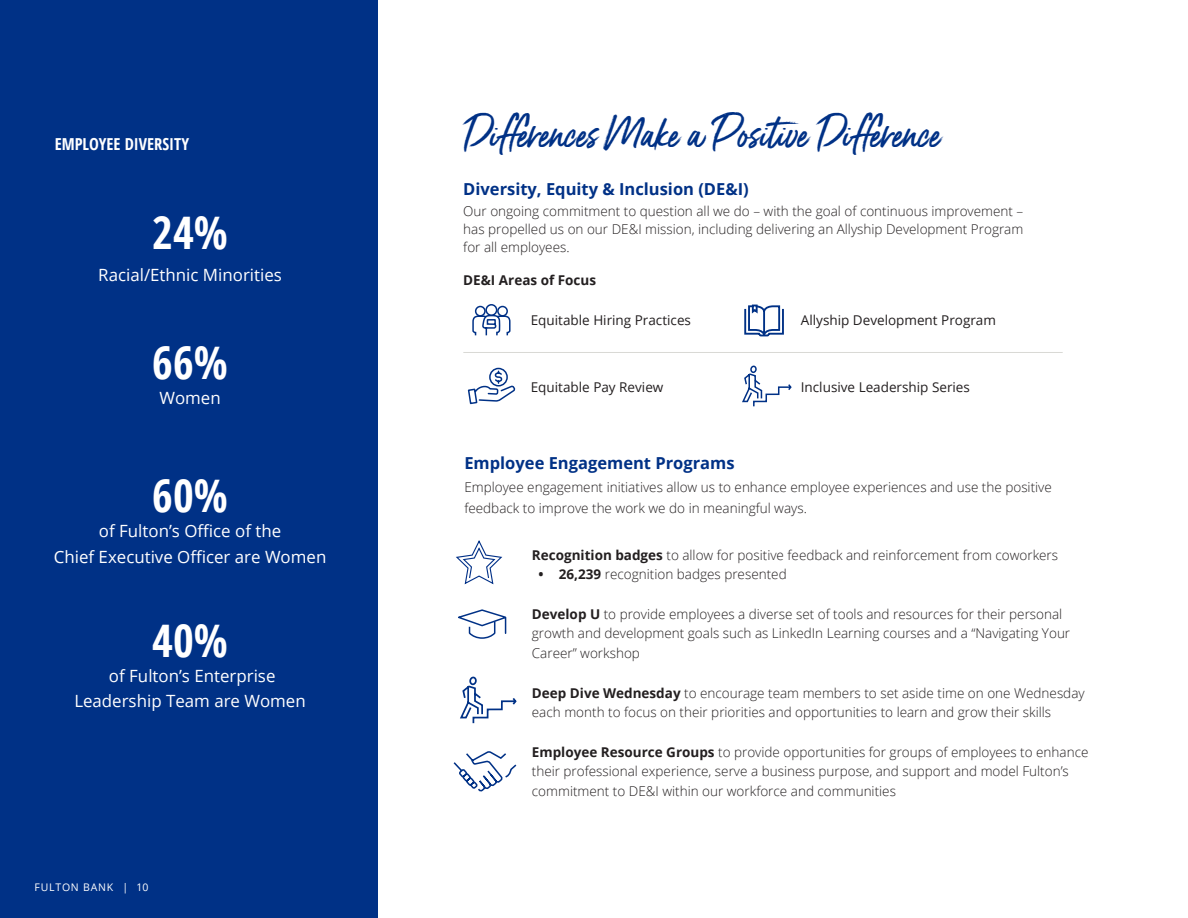
<style>
.page{position:relative;width:1188px;height:918px;background:#fff}
.page>*{position:absolute;margin:0;border:0;box-sizing:border-box;transform-origin:0 0}
.t1{font:700 condensed 44.85px "Open Sans";color:#fff}
.Spotlight_head{font:42px "Gotcha";color:#003186;scale:.94 1}
.t2{font:16.8px/25.3px "Open Sans";color:#fff;text-align:center}
.Subhead_1{font:700 16.5px "Open Sans";color:#003186}
.t3{font:700 condensed 16.5px "Open Sans";color:#fff}
.Body_copy{font:300 13.5px/19.5px "Open Sans";color:#231f20}
.Body_copy-2{font:13.5px "Open Sans";color:#231f20}
.Body_copy-3{font:700 13.5px "Open Sans";color:#231f20}
.t4{font:10.5px "Open Sans";letter-spacing:.075em;color:#fff}
.s1{font-weight:700}
</style>
<div class="page">
<div style="left:0;top:0;width:378px;height:918px;background:#003186"></div>
<hr style="left:463px;top:352px;width:600px;height:1px;background:#d9d9d5">
<svg style="left:744px;top:304px;width:40px;height:33px"></svg>
<svg style="left:742px;top:365px;width:50px;height:42px"></svg>
<svg style="left:467px;top:304px;width:49px;height:101px"></svg>
<svg style="left:456px;top:540px;width:46px;height:45px"></svg>
<svg style="left:453px;top:751px;width:64px;height:41px"></svg>
<svg style="left:458px;top:609px;width:49px;height:30px"></svg>
<svg style="left:460px;top:676px;width:57px;height:48px"></svg>
<p class="t3" style="left:55px;top:132px;width:136px">EMPLOYEE DIVERSITY</p>
<p class="t1" style="left:152px;top:202px;width:77px">24%</p>
<p class="t2" style="left:98px;top:262px;width:185px">Racial/Ethnic Minorities</p>
<p class="t1" style="left:152px;top:331px;width:77px">66%</p>
<p class="t2" style="left:159px;top:385px;width:63px">Women</p>
<p class="t1" style="left:152px;top:465px;width:77px">60%</p>
<p class="t2" style="left:54px;top:518px;width:274px">of Fulton’s Office of the<br>Chief Executive Officer are Women</p>
<p class="t1" style="left:152px;top:609px;width:77px">40%</p>
<p class="t2" style="left:74px;top:663px;width:233px">of Fulton’s Enterprise<br>Leadership Team are Women</p>
<p class="t4" style="left:35px;top:880px;width:115px">FULTON BANK | 10</p>
<p class="Spotlight_head" style="left:463px;top:105px;width:509px">Differences Make a Positive Difference</p>
<p class="Subhead_1" style="left:463px;top:177px;width:287px">Diversity, Equity &amp; Inclusion (DE&amp;I)</p>
<p class="Body_copy" style="left:463px;top:202px;width:562px;line-height:18px;text-align:justify">Our ongoing commitment to question all we do – with the goal of continuous improvement – has propelled us on our DE&amp;I mission, including delivering an Allyship Development Program for all employees.</p>
<p class="Body_copy-3" style="left:463px;top:271px;width:134px">DE&amp;I Areas of Focus</p>
<p class="Body_copy-2" style="left:531px;top:311px;width:162px">Equitable Hiring Practices</p>
<p class="Body_copy-2" style="left:801px;top:311px;width:197px">Allyship Development Program</p>
<p class="Body_copy-2" style="left:531px;top:378px;width:134px">Equitable Pay Review</p>
<p class="Body_copy-2" style="left:801px;top:378px;width:171px">Inclusive Leadership Series</p>
<p class="Subhead_1" style="left:464px;top:452px;width:272px">Employee Engagement Programs</p>
<p class="Body_copy" style="left:464px;top:476px;width:589px;line-height:21px">Employee engagement initiatives allow us to enhance employee experiences and use the positive feedback to improve the work we do in meaningful ways.</p>
<p class="Body_copy" style="left:532px;top:545px;width:528px"><span class="s1">Recognition badges</span> to allow for positive feedback and reinforcement from coworkers</p>
<p class="Body_copy" style="left:539px;top:564px;width:250px"><span class="s1">• 26,239</span> recognition badges presented</p>
<p class="Body_copy" style="left:532px;top:604px;width:540px"><span class="s1">Develop U</span> to provide employees a diverse set of tools and resources for their personal growth and development goals such as LinkedIn Learning courses and a “Navigating Your<br>Career” workshop</p>
<p class="Body_copy" style="left:532px;top:683px;width:554px"><span class="s1">Deep Dive Wednesday</span> to encourage team members to set aside time on one Wednesday each month to focus on their priorities and opportunities to learn and grow their skills</p>
<p class="Body_copy" style="left:532px;top:742px;width:558px"><span class="s1">Employee Resource Groups</span> to provide opportunities for groups of employees to enhance their professional experience, serve a business purpose, and support and model Fulton’s commitment to DE&amp;I within our workforce and communities</p>
</div>
